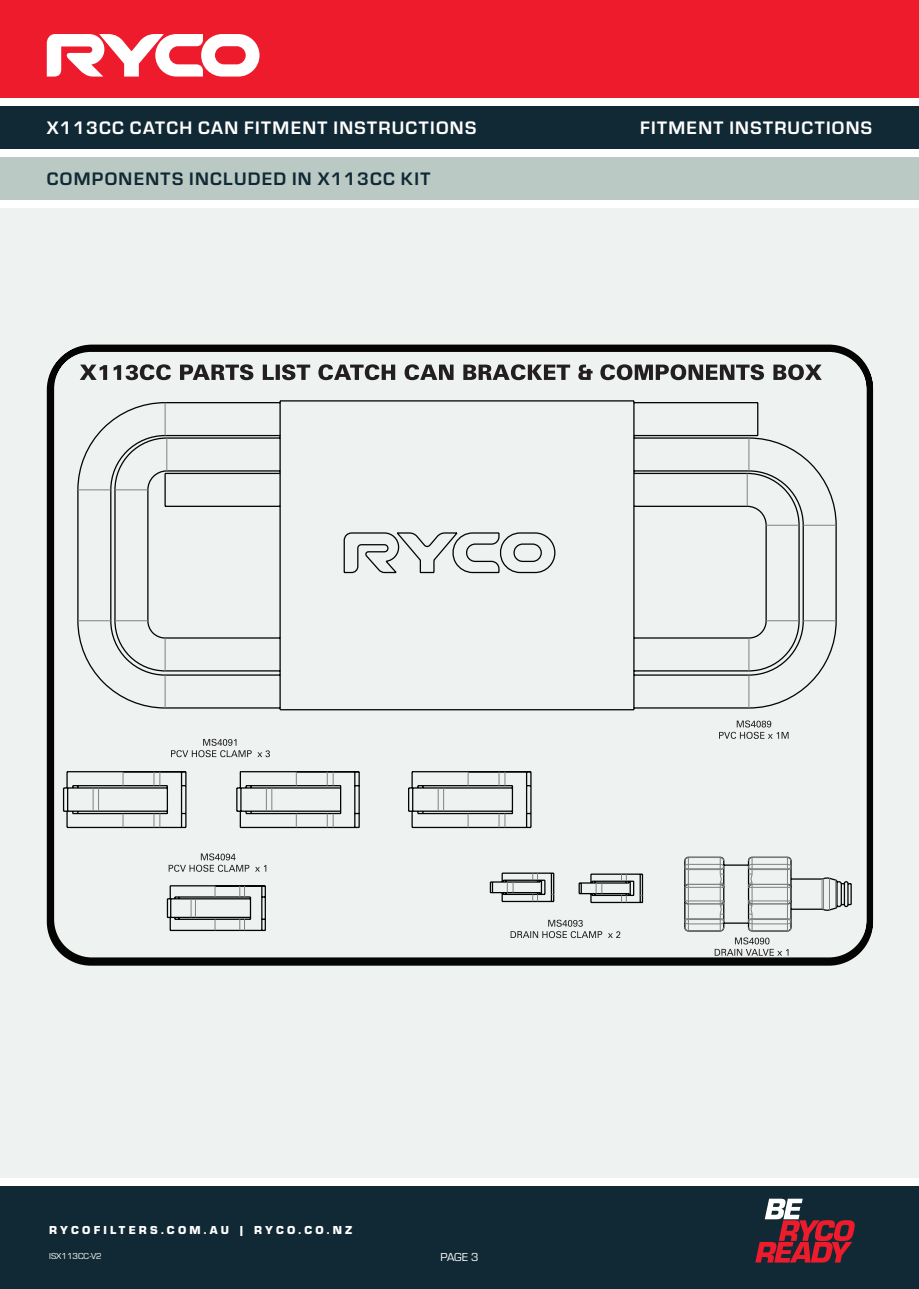
<style>
.page{position:relative;width:919px;height:1289px;background:#fff}
.page>*{position:absolute;margin:0;border:0;box-sizing:border-box;transform-origin:0 0}
.t1{font:700 18.75px "Eurostile";letter-spacing:.07em;color:#fff}
.Section_Headings{font:700 18.75px "Eurostile";letter-spacing:.07em;color:#112934}
.t2{font:900 12px "Eurostile";letter-spacing:.27em;color:#fff}
.t3{font:12px "Eurostile";color:#fff}
.t4{font:9px "Eurostile";color:#fff}
</style>
<div class="page">
<div style="left:0;top:0;width:918px;height:98px;background:#ee1b2d"></div>
<svg style="left:47px;top:34px;width:212px;height:43px"></svg>
<div style="left:0;top:106px;width:918px;height:43px;background:#112934"></div>
<div style="left:0;top:1186px;width:918px;height:102px;background:#112934"></div>
<div style="left:0;top:157px;width:918px;height:43px;background:#bac9c4"></div>
<svg style="left:755px;top:1198px;width:99px;height:64px"></svg>
<div style="left:0;top:208px;width:918px;height:970px;background:#eef3f1"></div>
<svg style="left:46px;top:344px;width:828px;height:622px"></svg>
<svg style="left:77px;top:399px;width:775px;height:533px"></svg>
<hr style="left:752px;top:886px;width:35px;height:1px;background:#808181">
<hr style="left:752px;top:900px;width:35px;height:1px;background:#808181">
<hr style="left:688px;top:886px;width:32px;height:1px;background:#808181">
<hr style="left:688px;top:900px;width:32px;height:1px;background:#808181">
<hr style="left:688px;top:903px;width:32px;height:1px;background:#808181">
<hr style="left:752px;top:903px;width:35px;height:1px;background:#808181">
<hr style="left:752px;top:883px;width:35px;height:1px;background:#808181">
<hr style="left:688px;top:883px;width:32px;height:1px;background:#808181">
<hr style="left:752px;top:918px;width:35px;height:1px;background:#808181">
<hr style="left:752px;top:869px;width:35px;height:1px;background:#808181">
<hr style="left:688px;top:869px;width:32px;height:1px;background:#808181">
<hr style="left:688px;top:918px;width:32px;height:1px;background:#808181">
<hr style="left:752px;top:863px;width:35px;height:1px;background:#808181">
<hr style="left:752px;top:868px;width:35px;height:1px;background:#808181">
<hr style="left:688px;top:863px;width:32px;height:1px;background:#808181">
<hr style="left:688px;top:868px;width:32px;height:1px;background:#808181">
<hr style="left:752px;top:919px;width:35px;height:1px;background:#808181">
<hr style="left:752px;top:923px;width:35px;height:1px;background:#808181">
<hr style="left:688px;top:919px;width:32px;height:1px;background:#808181">
<hr style="left:688px;top:923px;width:32px;height:1px;background:#808181">
<hr style="left:688px;top:930px;width:32px;height:1px;background:#808181">
<hr style="left:752px;top:857px;width:35px;height:1px;background:#808181">
<hr style="left:688px;top:857px;width:32px;height:1px;background:#808181">
<hr style="left:752px;top:930px;width:35px;height:1px;background:#808181">
<hr style="left:823px;top:878px;width:1px;height:31px;background:#808181">
<hr style="left:828px;top:878px;width:1px;height:31px;background:#808181">
<svg style="left:835px;top:880px;width:1px;height:28px"></svg>
<hr style="left:821px;top:879px;width:1px;height:30px;background:#808181">
<svg style="left:747px;top:856px;width:6px;height:75px"></svg>
<svg style="left:786px;top:856px;width:6px;height:75px"></svg>
<svg style="left:683px;top:856px;width:6px;height:75px"></svg>
<svg style="left:719px;top:856px;width:6px;height:75px"></svg>
<hr style="left:748px;top:438px;width:1px;height:33px;background:#808181">
<hr style="left:803px;top:525px;width:33px;height:1px;background:#808181">
<hr style="left:115px;top:489px;width:33px;height:1px;background:#808181">
<hr style="left:166px;top:438px;width:1px;height:33px;background:#808181">
<hr style="left:115px;top:620px;width:33px;height:1px;background:#808181">
<hr style="left:746px;top:473px;width:1px;height:33px;background:#808181">
<hr style="left:766px;top:525px;width:33px;height:1px;background:#808181">
<hr style="left:748px;top:638px;width:1px;height:33px;background:#808181">
<hr style="left:165px;top:638px;width:1px;height:33px;background:#808181">
<hr style="left:78px;top:620px;width:33px;height:1px;background:#808181">
<hr style="left:78px;top:489px;width:33px;height:1px;background:#808181">
<hr style="left:766px;top:620px;width:33px;height:1px;background:#808181">
<hr style="left:803px;top:620px;width:33px;height:1px;background:#808181">
<hr style="left:748px;top:675px;width:1px;height:33px;background:#808181">
<hr style="left:165px;top:675px;width:1px;height:33px;background:#808181">
<hr style="left:165px;top:402px;width:1px;height:33px;background:#808181">
<svg style="left:714px;top:937px;width:74px;height:18px"></svg>
<svg style="left:578px;top:873px;width:65px;height:30px"></svg>
<svg style="left:489px;top:872px;width:65px;height:30px"></svg>
<svg style="left:510px;top:919px;width:110px;height:19px"></svg>
<hr style="left:67px;top:771px;width:56px;height:1px;background:#040503">
<hr style="left:73px;top:813px;width:50px;height:1px;background:#040503">
<hr style="left:73px;top:785px;width:50px;height:1px;background:#040503">
<hr style="left:67px;top:826px;width:56px;height:2px;background:#040503">
<hr style="left:99px;top:787px;width:68px;height:1px;background:#040503">
<hr style="left:99px;top:810px;width:68px;height:1px;background:#040503">
<hr style="left:123px;top:812px;width:31px;height:2px;background:#040503">
<hr style="left:123px;top:826px;width:31px;height:2px;background:#040503">
<hr style="left:123px;top:785px;width:31px;height:1px;background:#040503">
<hr style="left:123px;top:771px;width:51px;height:1px;background:#040503">
<svg style="left:122px;top:771px;width:2px;height:14px"></svg>
<svg style="left:122px;top:813px;width:2px;height:14px"></svg>
<svg style="left:63px;top:771px;width:36px;height:56px"></svg>
<svg style="left:153px;top:771px;width:33px;height:57px"></svg>
<hr style="left:240px;top:771px;width:56px;height:1px;background:#040503">
<hr style="left:246px;top:813px;width:50px;height:1px;background:#040503">
<hr style="left:246px;top:785px;width:50px;height:1px;background:#040503">
<hr style="left:240px;top:826px;width:56px;height:2px;background:#040503">
<hr style="left:272px;top:787px;width:68px;height:1px;background:#040503">
<hr style="left:272px;top:810px;width:68px;height:1px;background:#040503">
<hr style="left:296px;top:812px;width:31px;height:2px;background:#040503">
<hr style="left:296px;top:826px;width:31px;height:2px;background:#040503">
<hr style="left:296px;top:785px;width:31px;height:1px;background:#040503">
<hr style="left:296px;top:771px;width:51px;height:1px;background:#040503">
<svg style="left:295px;top:771px;width:2px;height:14px"></svg>
<svg style="left:295px;top:813px;width:2px;height:14px"></svg>
<svg style="left:236px;top:771px;width:36px;height:56px"></svg>
<svg style="left:327px;top:771px;width:33px;height:57px"></svg>
<svg style="left:171px;top:738px;width:99px;height:19px"></svg>
<svg style="left:80px;top:364px;width:315px;height:16px"></svg>
<svg style="left:404px;top:364px;width:417px;height:16px"></svg>
<svg style="left:169px;top:853px;width:97px;height:18px"></svg>
<hr style="left:170px;top:885px;width:45px;height:1px;background:#040503">
<hr style="left:175px;top:918px;width:40px;height:1px;background:#040503">
<hr style="left:175px;top:896px;width:40px;height:1px;background:#040503">
<hr style="left:170px;top:929px;width:45px;height:2px;background:#040503">
<hr style="left:195px;top:898px;width:55px;height:1px;background:#040503">
<hr style="left:195px;top:916px;width:55px;height:2px;background:#040503">
<svg style="left:167px;top:885px;width:29px;height:45px"></svg>
<svg style="left:214px;top:885px;width:52px;height:46px"></svg>
<hr style="left:412px;top:771px;width:56px;height:1px;background:#040503">
<hr style="left:418px;top:813px;width:50px;height:1px;background:#040503">
<hr style="left:418px;top:785px;width:50px;height:1px;background:#040503">
<hr style="left:412px;top:826px;width:56px;height:2px;background:#040503">
<hr style="left:443px;top:787px;width:69px;height:1px;background:#040503">
<hr style="left:443px;top:810px;width:69px;height:1px;background:#040503">
<hr style="left:468px;top:812px;width:31px;height:2px;background:#040503">
<hr style="left:468px;top:826px;width:31px;height:2px;background:#040503">
<hr style="left:468px;top:785px;width:31px;height:1px;background:#040503">
<hr style="left:468px;top:771px;width:51px;height:1px;background:#040503">
<svg style="left:467px;top:771px;width:2px;height:14px"></svg>
<svg style="left:467px;top:813px;width:1px;height:14px"></svg>
<svg style="left:408px;top:771px;width:36px;height:56px"></svg>
<svg style="left:498px;top:771px;width:33px;height:57px"></svg>
<p class="t1" style="left:47px;top:114px;width:431px">X113CC CATCH CAN FITMENT INSTRUCTIONS</p>
<p class="t1" style="left:640px;top:114px;width:233px">FITMENT INSTRUCTIONS</p>
<p class="Section_Headings" style="left:47px;top:165px;width:385px">COMPONENTS INCLUDED IN X113CC KIT</p>
<p class="t2" style="left:49px;top:1221px;width:304px">RYCOFILTERS.COM.AU | RYCO.CO.NZ</p>
<p class="t4" style="left:49px;top:1249px;width:54px">ISX113CC-V2</p>
<p class="t3" style="left:440px;top:1248px;width:40px">PAGE 3</p>
</div>
